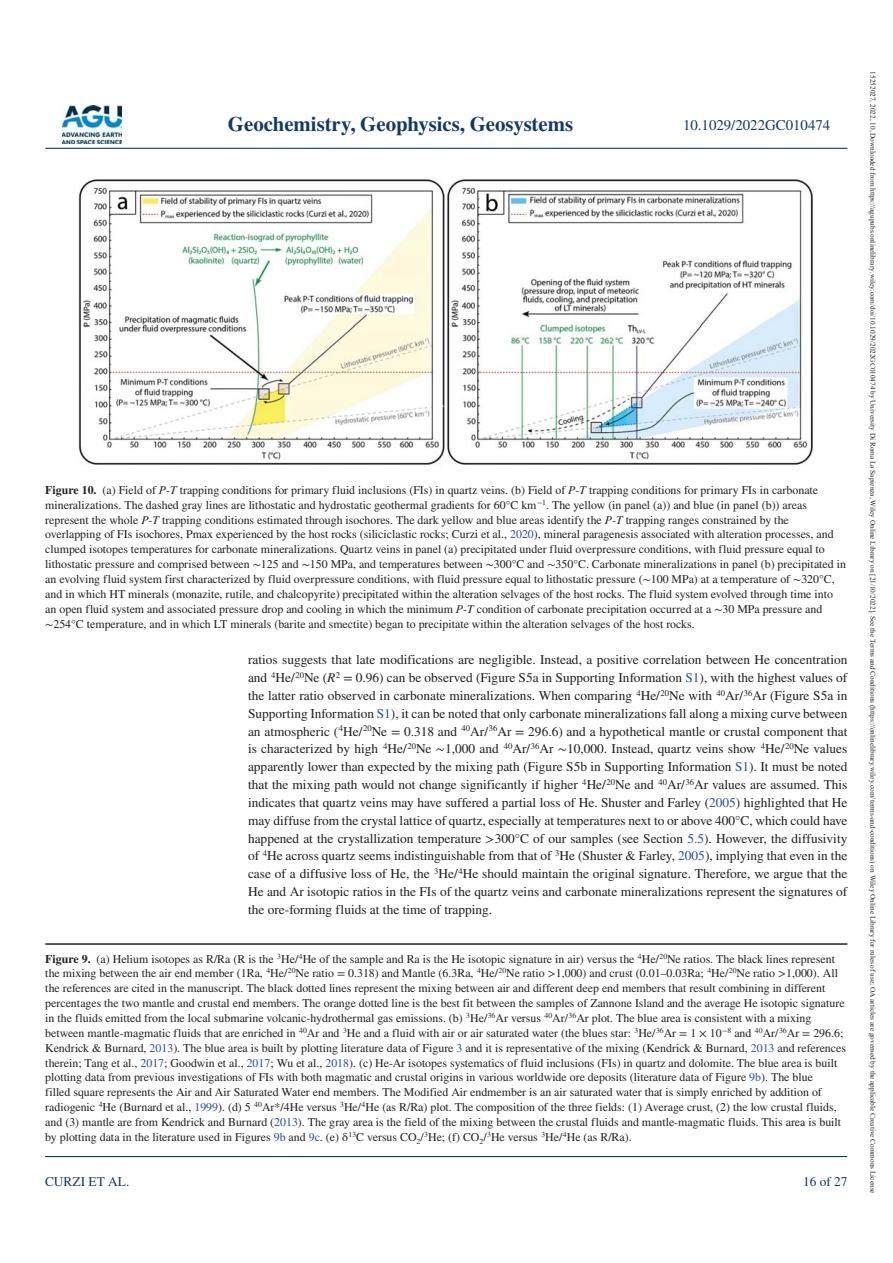
<style>
.page{position:relative;width:893px;height:1263px;background:#fff}
.page>*{position:absolute;margin:0;border:0;box-sizing:border-box;transform-origin:0 0}
.t1{font:700 20.85px "STIX";color:#123a66}
.t2{font:14.85px "STIX";color:#123a66}
.t3{font:13.35px/17.9px "STIX";color:#231f20;text-align:justify}
.t4{font:13.35px "STIX";color:#123a66}
.t5{font:11.85px/14.9px "STIX";color:#231f20}
.t6{font:7.2px "Times New Roman";color:#231f20}
.s1{font-weight:700}
.s2{font-style:italic}
.s3{color:#2c4fa2}
</style>
<div class="page">
<img style="left:62px;top:106px;width:60px;height:38px">
<hr style="left:45px;top:148px;width:802px;height:1px;background:#123a66">
<hr style="left:45px;top:1156px;width:802px;height:1px;background:#123a66">
<hr style="left:45px;top:943px;width:802px;height:2px;background:#231f20">
<img style="left:78px;top:179px;width:735px;height:286px">
<h1 class="t1" style="left:228px;top:116px;width:347px">Geochemistry, Geophysics, Geosystems</h1>
<p class="t2" style="left:683px;top:119px;width:149px">10.1029/2022GC010474</p>
<p class="t5" style="left:45px;top:484px;width:802px"><span class="s1">Figure 10.</span> (a) Field of <span class="s2">P</span>-<span class="s2">T</span> trapping conditions for primary fluid inclusions (FIs) in quartz veins. (b) Field of <span class="s2">P</span>-<span class="s2">T</span> trapping conditions for primary FIs in carbonate mineralizations. The dashed gray lines are lithostatic and hydrostatic geothermal gradients for 60°C km <sup>−1</sup>. The yellow (in panel (a)) and blue (in panel (b)) areas represent the whole <span class="s2">P</span>-<span class="s2">T</span> trapping conditions estimated through isochores. The dark yellow and blue areas identify the <span class="s2">P</span>-<span class="s2">T</span> trapping ranges constrained by the overlapping of FIs isochores, Pmax experienced by the host rocks (siliciclastic rocks; Curzi et al., <span class="s3">2020</span>), mineral paragenesis associated with alteration processes, and clumped isotopes temperatures for carbonate mineralizations. Quartz veins in panel (a) precipitated under fluid overpressure conditions, with fluid pressure equal to lithostatic pressure and comprised between ∼125 and ∼150 MPa, and temperatures between ∼300°C and ∼350°C. Carbonate mineralizations in panel (b) precipitated in an evolving fluid system first characterized by fluid overpressure conditions, with fluid pressure equal to lithostatic pressure (∼100 MPa) at a temperature of ∼320°C, and in which HT minerals (monazite, rutile, and chalcopyrite) precipitated within the alteration selvages of the host rocks. The fluid system evolved through time into an open fluid system and associated pressure drop and cooling in which the minimum <span class="s2">P</span>-<span class="s2">T</span> condition of carbonate precipitation occurred at a ∼30 MPa pressure and ∼254°C temperature, and in which LT minerals (barite and smectite) began to precipitate within the alteration selvages of the host rocks.</p>
<p class="t3" style="left:248px;top:652px;width:601px">ratios suggests that late modifications are negligible. Instead, a positive correlation between He concentration and <sup>4</sup>He/ <sup>20</sup>Ne (<span class="s2">R</span><sup>2</sup> = 0.96) can be observed (Figure S5a in Supporting Information <span class="s3">S1</span>), with the highest values of the latter ratio observed in carbonate mineralizations. When comparing <sup>4</sup>He/ <sup>20</sup>Ne with <sup>40</sup>Ar/ <sup>36</sup>Ar (Figure S5a in Supporting Information <span class="s3">S1</span>), it can be noted that only carbonate mineralizations fall along a mixing curve between an atmospheric ( <sup>4</sup>He/ <sup>20</sup>Ne = 0.318 and <sup>40</sup>Ar/ <sup>36</sup>Ar = 296.6) and a hypothetical mantle or crustal component that is characterized by high <sup>4</sup>He/ <sup>20</sup>Ne ∼1,000 and <sup>40</sup>Ar/ <sup>36</sup>Ar ∼10,000. Instead, quartz veins show <sup>4</sup>He/ <sup>20</sup>Ne values apparently lower than expected by the mixing path (Figure S5b in Supporting Information <span class="s3">S1</span>). It must be noted that the mixing path would not change significantly if higher <sup>4</sup>He/ <sup>20</sup>Ne and <sup>40</sup>Ar/ <sup>36</sup>Ar values are assumed. This indicates that quartz veins may have suffered a partial loss of He. Shuster and Farley (<span class="s3">2005</span>) highlighted that He may diffuse from the crystal lattice of quartz, especially at temperatures next to or above 400°C, which could have happened at the crystallization temperature &gt;300°C of our samples (see Section <span class="s3">5.5</span>). However, the diffusivity of <sup>4</sup>He across quartz seems indistinguishable from that of <sup>3</sup>He (Shuster &amp; Farley, <span class="s3">2005</span>), implying that even in the case of a diffusive loss of He, the <sup>3</sup>He/ <sup>4</sup>He should maintain the original signature. Therefore, we argue that the He and Ar isotopic ratios in the FIs of the quartz veins and carbonate mineralizations represent the signatures of the ore-forming fluids at the time of trapping.</p>
<p class="t5" style="left:45px;top:952px;width:802px"><span class="s1">Figure 9.</span> (a) Helium isotopes as R/Ra (R is the <sup>3</sup>He/ <sup>4</sup>He of the sample and Ra is the He isotopic signature in air) versus the <sup>4</sup>He/ <sup>20</sup>Ne ratios. The black lines represent the mixing between the air end member (1Ra, <sup>4</sup>He/ <sup>20</sup>Ne ratio = 0.318) and Mantle (6.3Ra, <sup>4</sup>He/ <sup>20</sup>Ne ratio &gt;1,000) and crust (0.01–0.03Ra; <sup>4</sup>He/ <sup>20</sup>Ne ratio &gt;1,000). All the references are cited in the manuscript. The black dotted lines represent the mixing between air and different deep end members that result combining in different percentages the two mantle and crustal end members. The orange dotted line is the best fit between the samples of Zannone Island and the average He isotopic signature in the fluids emitted from the local submarine volcanic-hydrothermal gas emissions. (b) <sup>3</sup>He/ <sup>36</sup>Ar versus <sup>40</sup>Ar/ <sup>36</sup>Ar plot. The blue area is consistent with a mixing between mantle-magmatic fluids that are enriched in <sup>40</sup>Ar and <sup>3</sup>He and a fluid with air or air saturated water (the blues star: <sup>3</sup>He/ <sup>36</sup>Ar = 1 × 10 <sup>−8</sup> and <sup>40</sup>Ar/ <sup>36</sup>Ar = 296.6; Kendrick &amp; Burnard, <span class="s3">2013</span>). The blue area is built by plotting literature data of Figure <span class="s3">3</span> and it is representative of the mixing (Kendrick &amp; Burnard, <span class="s3">2013</span> and references therein; Tang et al., <span class="s3">2017</span>; Goodwin et al., <span class="s3">2017</span>; Wu et al., <span class="s3">2018</span>). (c) He-Ar isotopes systematics of fluid inclusions (FIs) in quartz and dolomite. The blue area is built plotting data from previous investigations of FIs with both magmatic and crustal origins in various worldwide ore deposits (literature data of Figure <span class="s3">9b</span>). The blue<br>filled square represents the Air and Air Saturated Water end members. The Modified Air endmember is an air saturated water that is simply enriched by addition of radiogenic <sup>4</sup>He (Burnard et al., <span class="s3">1999</span>). (d) 5 <sup>40</sup>Ar*/4He versus <sup>3</sup>He/ <sup>4</sup>He (as R/Ra) plot. The composition of the three fields: (1) Average crust, (2) the low crustal fluids, and (3) mantle are from Kendrick and Burnard (<span class="s3">2013</span>). The gray area is the field of the mixing between the crustal fluids and mantle-magmatic fluids. This area is built by plotting data in the literature used in Figures <span class="s3">9b</span> and <span class="s3">9c</span>. (e) δ <sup>13</sup>C versus CO<sub>2</sub>/ <sup>3</sup>He; (f) CO<sub>2</sub>/ <sup>3</sup>He versus <sup>3</sup>He/ <sup>4</sup>He (as R/Ra).</p>
<p class="t4" style="left:45px;top:1177px;width:86px">CURZI ET AL.</p>
<p class="t4" style="left:803px;top:1177px;width:46px">16 of 27</p>
<p class="t6" style="left:877px;top:71px;width:1124px;rotate:90deg">15252027, 2022, 10, Downloaded from https://agupubs.onlinelibrary.wiley.com/doi/10.1029/2022GC010474 by University Di Roma La Sapienza, Wiley Online Library on [21/10/2022]. See the Terms and Conditions (https://onlinelibrary.wiley.com/terms-and-conditions) on Wiley Online Library for rules of use; OA articles are governed by the applicable Creative Commons License</p>
</div>
